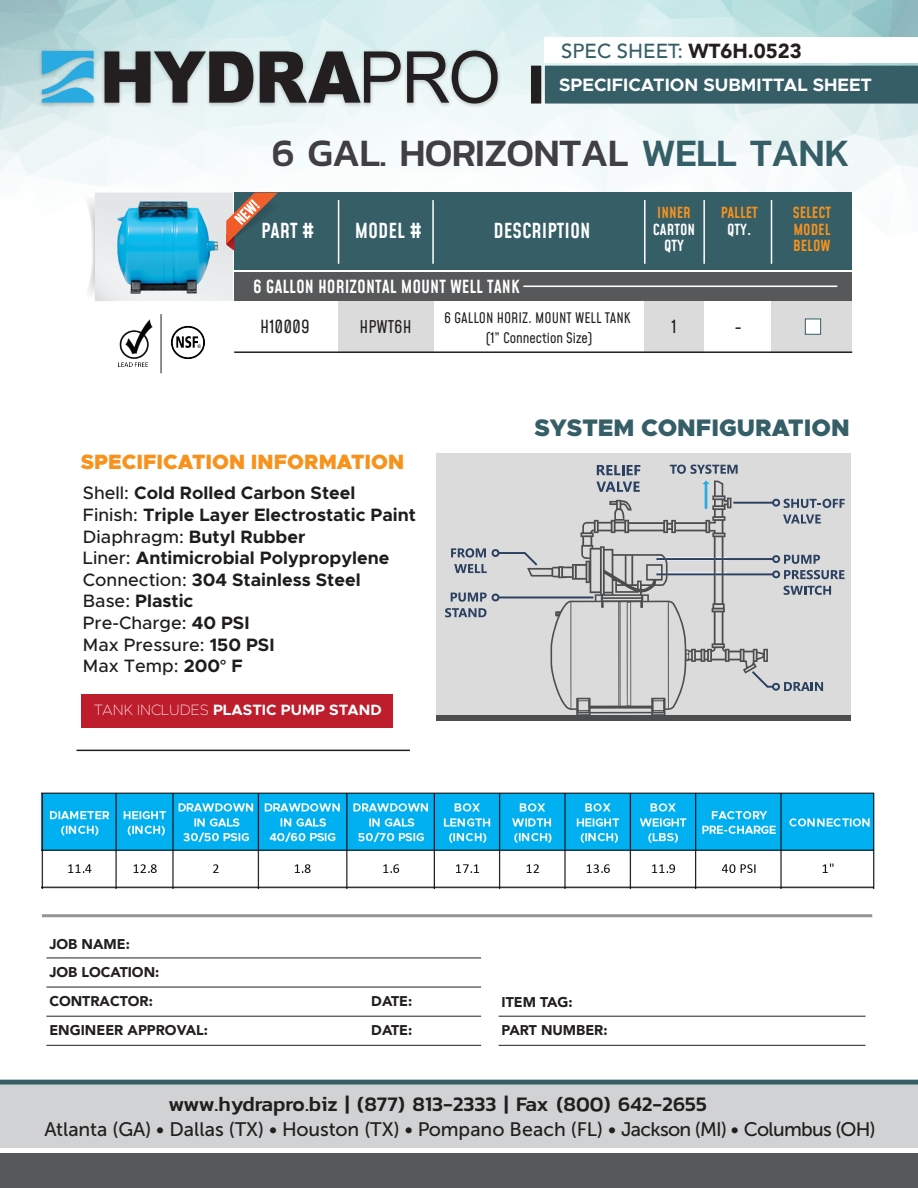
<style>
.page{position:relative;width:918px;height:1188px;background:#fff}
.page>*{position:absolute;margin:0;border:0;box-sizing:border-box;transform-origin:0 0}
.t1{font:500 39.45px "Kanit";letter-spacing:-.02em;color:#413f43}
.t2{font:900 24px "Metropolis";color:#365e67}
.t3{font:500 21px "Kanit";color:#211e1e}
.t4{font:900 20.85px "Metropolis";color:#f7931d}
.t5{font:500 20.25px "Mohave";color:#fff}
.t6{font:500 20.25px "Avenir";color:#365e67}
.t7{font:19.5px "Museo Sans 500";letter-spacing:-.005em;color:#211e1e}
.t8{font:700 18px/21.6px "Metropolis";color:#1f1c1d}
.t9{font:700 18px "Metropolis";color:#fff}
.t10{font:500 17.7px "Mohave";color:#fff}
.t11{font:17.7px "Mohave";color:#231f20}
.t12{font:17.25px "Mohave";color:#231f20}
.t13{font:700 15px "Metropolis";color:#fff}
.t14{font:500 15px/16.5px "Mohave";color:#f7931d;text-align:justify}
.t15{font:500 15px/16.5px "Mohave";color:#fff;text-align:center}
.t16{font:14.25px/19.8px "Mohave";color:#231f20;text-align:center}
.t17{font:900 14.1px/28.8px "Avenir";color:#231f20}
.s1{font-weight:900;color:#231f20}
.s2{color:#365e67}
.s3{font-weight:500}
.s4{font-family:"Myriad Pro";font-weight:600}
.s5{font-weight:100}
</style>
<div class="page">
<img style="left:0;top:0;width:918px;height:330px">
<div style="left:0;top:1084px;width:918px;height:64px;background:#d1d2d4"></div>
<div style="left:0;top:1154px;width:918px;height:34px;background:#57585a"></div>
<hr style="left:0;top:1080px;width:918px;height:4px;background:#365e67">
<div style="left:545px;top:37px;width:373px;height:26px;background:#fff"></div>
<img style="left:36px;top:46px;width:467px;height:65px">
<svg style="left:42px;top:51px;width:52px;height:52px;background:#60bbde"></svg>
<svg style="left:105px;top:51px;width:148px;height:52px;background:#6e7172"></svg>
<svg style="left:260px;top:51px;width:141px;height:52px;background:#797c7d"></svg>
<svg style="left:407px;top:51px;width:91px;height:53px;background:#9aa1a1"></svg>
<div style="left:545px;top:66px;width:373px;height:38px;background:#365e67"></div>
<div style="left:531px;top:66px;width:10px;height:38px;background:#231f20"></div>
<hr style="left:499px;top:1016px;width:367px;height:1px;background:#231f20">
<hr style="left:499px;top:1045px;width:367px;height:1px;background:#231f20">
<hr style="left:46px;top:958px;width:435px;height:1px;background:#231f20">
<hr style="left:46px;top:987px;width:435px;height:1px;background:#231f20">
<hr style="left:46px;top:1016px;width:435px;height:1px;background:#231f20">
<hr style="left:46px;top:1045px;width:435px;height:1px;background:#231f20">
<hr style="left:42px;top:914px;width:830px;height:3px;background:#939598">
<div style="left:234px;top:193px;width:618px;height:77px;background:#365e67"></div>
<hr style="left:338px;top:200px;width:1px;height:64px;background:#fff">
<hr style="left:432px;top:200px;width:2px;height:64px;background:#fff">
<hr style="left:644px;top:200px;width:2px;height:64px;background:#fff">
<hr style="left:703px;top:200px;width:2px;height:64px;background:#fff">
<hr style="left:771px;top:200px;width:1px;height:64px;background:#fff">
<div style="left:645px;top:301px;width:59px;height:51px;background:#dcdbdb"></div>
<div style="left:772px;top:301px;width:80px;height:51px;background:#dcdbdb"></div>
<div style="left:234px;top:286px;width:104px;height:45px;background:#fff"></div>
<div style="left:338px;top:301px;width:95px;height:51px;background:#dcdbdb"></div>
<div style="left:234px;top:273px;width:618px;height:28px;background:#57585a"></div>
<hr style="left:523px;top:285px;width:314px;height:2px;background:#fff">
<hr style="left:234px;top:351px;width:618px;height:2px;background:#211e1e">
<hr style="left:77px;top:750px;width:333px;height:1px;background:#211e1e">
<div style="left:805px;top:319px;width:16px;height:16px;background:#fff;border:1px solid #365e67"></div>
<div style="left:436px;top:453px;width:415px;height:268px;background:#dcdbdb"></div>
<div style="left:436px;top:716px;width:415px;height:5px;background:#4c4d4e"></div>
<svg style="left:784px;top:682px;width:39px;height:9px"></svg>
<svg style="left:768px;top:685px;width:4px;height:3px"></svg>
<div style="left:772px;top:683px;width:8px;height:8px;border:2px solid #2b4161;border-radius:3px"></div>
<svg style="left:784px;top:570px;width:61px;height:9px"></svg>
<svg style="left:784px;top:586px;width:47px;height:9px"></svg>
<div style="left:772px;top:570px;width:8px;height:8px;border:2px solid #2b4161;border-radius:3px"></div>
<hr style="left:656px;top:573px;width:117px;height:2px;background:#2b4161">
<svg style="left:784px;top:555px;width:36px;height:9px"></svg>
<div style="left:772px;top:555px;width:8px;height:8px;border:2px solid #2b4161;border-radius:3px"></div>
<hr style="left:656px;top:558px;width:117px;height:2px;background:#2b4161">
<svg style="left:784px;top:499px;width:61px;height:9px"></svg>
<svg style="left:783px;top:515px;width:38px;height:9px"></svg>
<div style="left:772px;top:499px;width:8px;height:8px;border:2px solid #2b4161;border-radius:3px"></div>
<hr style="left:733px;top:502px;width:40px;height:2px;background:#2b4161">
<svg style="left:670px;top:465px;width:68px;height:9px"></svg>
<svg style="left:597px;top:465px;width:43px;height:10px"></svg>
<div style="left:492px;top:549px;width:7px;height:8px;border:2px solid #2b4161;border-radius:3px"></div>
<svg style="left:496px;top:551px;width:31px;height:6px"></svg>
<svg style="left:451px;top:548px;width:35px;height:10px"></svg>
<svg style="left:454px;top:564px;width:33px;height:9px"></svg>
<svg style="left:451px;top:593px;width:36px;height:9px"></svg>
<svg style="left:445px;top:608px;width:42px;height:9px"></svg>
<svg style="left:527px;top:480px;width:241px;height:236px"></svg>
<div style="left:492px;top:594px;width:7px;height:7px;border:2px solid #2b4161;border-radius:3px"></div>
<hr style="left:498px;top:597px;width:95px;height:1px;background:#2b4161">
<img style="left:42px;top:792px;width:833px;height:97px">
<svg style="left:83px;top:193px;width:197px;height:108px"></svg>
<div style="left:81px;top:694px;width:312px;height:33px;background:#be1d2c"></div>
<img style="left:110px;top:191px;width:114px;height:110px">
<hr style="left:161px;top:314px;width:1px;height:59px;background:#211e1e">
<img style="left:118px;top:319px;width:35px;height:47px">
<img style="left:171px;top:325px;width:35px;height:34px">
<p class="t6" style="left:561px;top:33px;width:242px">SPEC SHEET: <span class="s1">WT6H.0523</span></p>
<p class="t9" style="left:559px;top:73px;width:314px">SPECIFICATION SUBMITTAL SHEET</p>
<h1 class="t1" style="left:272px;top:124px;width:579px">6 GAL. HORIZONTAL <span class="s2">WELL TANK</span></h1>
<p class="t5" style="left:261px;top:218px;width:55px">PART #</p>
<p class="t5" style="left:355px;top:218px;width:69px">MODEL #</p>
<p class="t5" style="left:494px;top:218px;width:98px">DESCRIPTION</p>
<p class="t14" style="left:657px;top:206px;width:35px">INNER</p>
<p class="t15" style="left:653px;top:222px;width:44px">CARTON<br>QTY</p>
<p class="t14" style="left:721px;top:206px;width:39px">PALLET</p>
<p class="t15" style="left:727px;top:222px;width:26px">QTY.</p>
<p class="t10" style="left:253px;top:276px;width:268px">6 GALLON HORIZONTAL MOUNT WELL TANK</p>
<p class="t11" style="left:260px;top:316px;width:51px">H10009</p>
<p class="t12" style="left:360px;top:316px;width:54px">HPWT6H</p>
<p class="t11" style="left:671px;top:316px;width:7px">1</p>
<p class="t11" style="left:734px;top:316px;width:9px">-</p>
<p class="t16" style="left:444px;top:309px;width:188px">6 GALLON HORIZ. MOUNT WELL TANK (1” Connection Size)</p>
<p class="t14" style="left:793px;top:206px;width:40px">SELECT MODEL BELOW</p>
<p class="t4" style="left:81px;top:449px;width:325px">SPECIFICATION INFORMATION</p>
<p class="t8" style="left:83px;top:482px;width:335px"><span class="s3">Shell:</span> Cold Rolled Carbon Steel<br><span class="s3">Finish:</span> Triple Layer Electrostatic Paint<br><span class="s3">Diaphragm:</span> Butyl Rubber<br><span class="s3">Liner:</span> Antimicrobial Polypropylene<br><span class="s3">Connection:</span> 304 Stainless Steel<br><span class="s3">Base:</span> Plastic<br><span class="s3">Pre-Charge:</span> 40 PSI<br><span class="s3">Max Pressure:</span> 150 PSI<br><span class="s3">Max Temp:</span> 200<span class="s4">°</span> F</p>
<p class="t13" style="left:94px;top:701px;width:290px"><span class="s5">TANK INCLUDES</span> PLASTIC PUMP STAND</p>
<h2 class="t2" style="left:534px;top:412px;width:317px">SYSTEM CONFIGURATION</h2>
<p class="t17" style="left:49px;top:929px;width:160px">JOB NAME:<br>JOB LOCATION:<br>CONTRACTOR:<br>ENGINEER APPROVAL:</p>
<p class="t17" style="left:371px;top:987px;width:43px">DATE:<br>DATE:</p>
<p class="t17" style="left:502px;top:987px;width:108px">ITEM TAG:<br>PART NUMBER:</p>
<p class="t3" style="left:168px;top:1088px;width:540px">www.hydrapro.biz | (877) 813-2333 | Fax (800) 642-2655</p>
<p class="t7" style="left:45px;top:1119px;width:833px">Atlanta (GA) • Dallas (TX) • Houston (TX) • Pompano Beach (FL) • Jackson (MI) • Columbus (OH)</p>
</div>
